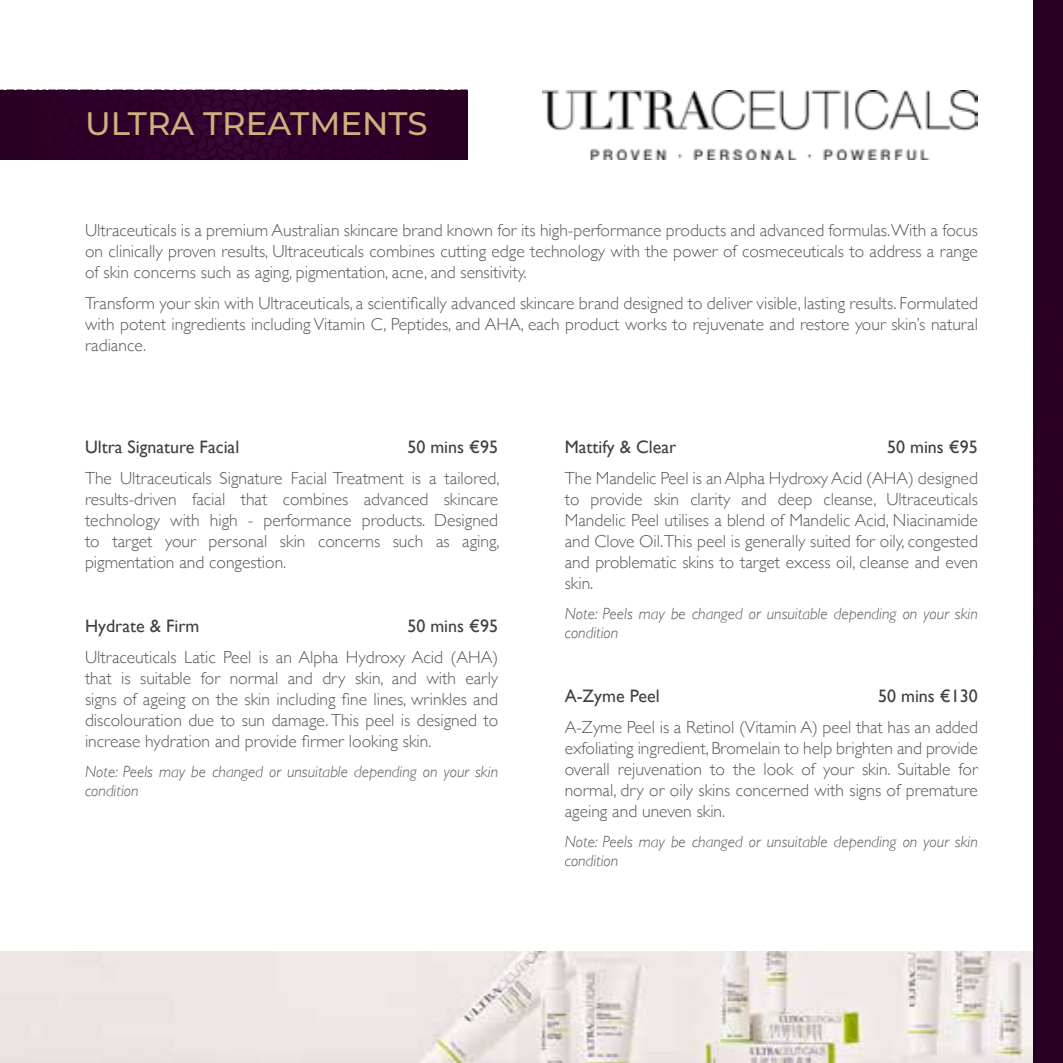
<style>
.page{position:relative;width:1063px;height:1063px;background:#fff}
.page>*{position:absolute;margin:0;border:0;box-sizing:border-box;transform-origin:0 0}
.t1{font:500 32.5px "Montserrat";color:#cbb17e}
.t2{font:18px "Gill Sans";color:#414042}
.t3{font:300 17.5px/21px "Gill Sans";color:#58595b;text-align:justify}
.t4{font:italic 300 16.25px/19.5px "Gill Sans";color:#58595b}
</style>
<div class="page">
<img style="left:0;top:952px;width:1033px;height:111px">
<div style="left:1033px;top:0;width:30px;height:1063px;background:#280023"></div>
<div style="left:0;top:90px;width:468px;height:69px;background:#280023"></div>
<img style="left:543px;top:91px;width:435px;height:68px">
<h1 class="t1" style="left:85px;top:100px;width:344px">ULTRA TREATMENTS</h1>
<p class="t3" style="left:85px;top:219px;width:894px">Ultraceuticals is a premium Australian skincare brand known for its high-performance products and advanced formulas. With a focus on clinically proven results, Ultraceuticals combines cutting edge technology with the power of cosmeceuticals to address a range of skin concerns such as aging, pigmentation, acne, and sensitivity.</p>
<p class="t3" style="left:85px;top:292px;width:894px">Transform your skin with Ultraceuticals, a scientifically advanced skincare brand designed to deliver visible, lasting results. Formulated with potent ingredients including Vitamin C, Peptides, and AHA, each product works to rejuvenate and restore your skin’s natural radiance.</p>
<p class="t2" style="left:85px;top:436px;width:156px">Ultra Signature Facial</p>
<p class="t2" style="left:407px;top:436px;width:92px">50 mins €95</p>
<p class="t3" style="left:85px;top:467px;width:416px">The Ultraceuticals Signature Facial Treatment is a tailored, results-driven facial that combines advanced skincare technology with high - performance products. Designed to target your personal skin concerns such as aging, pigmentation and congestion.</p>
<p class="t2" style="left:85px;top:615px;width:116px">Hydrate &amp; Firm</p>
<p class="t2" style="left:407px;top:615px;width:92px">50 mins €95</p>
<p class="t3" style="left:85px;top:646px;width:415px">Ultraceuticals Latic Peel is an Alpha Hydroxy Acid (AHA) that is suitable for normal and dry skin, and with early signs of ageing on the skin including fine lines, wrinkles and discolouration due to sun damage. This peel is designed to increase hydration and provide firmer looking skin.</p>
<p class="t4" style="left:85px;top:762px;width:415px">Note: Peels may be changed or unsuitable depending on your skin condition</p>
<p class="t2" style="left:565px;top:436px;width:113px">Mattify &amp; Clear</p>
<p class="t2" style="left:887px;top:436px;width:92px">50 mins €95</p>
<p class="t3" style="left:565px;top:467px;width:415px">The Mandelic Peel is an Alpha Hydroxy Acid (AHA) designed to provide skin clarity and deep cleanse, Ultraceuticals Mandelic Peel utilises a blend of Mandelic Acid, Niacinamide and Clove Oil.This peel is generally suited for oily, congested and problematic skins to target excess oil, cleanse and even skin.</p>
<p class="t4" style="left:565px;top:604px;width:415px">Note: Peels may be changed or unsuitable depending on your skin condition</p>
<p class="t2" style="left:565px;top:685px;width:96px">A-Zyme Peel</p>
<p class="t2" style="left:878px;top:685px;width:101px">50 mins €130</p>
<p class="t3" style="left:565px;top:716px;width:415px">A-Zyme Peel is a Retinol (Vitamin A) peel that has an added exfoliating ingredient, Bromelain to help brighten and provide overall rejuvenation to the look of your skin. Suitable for normal, dry or oily skins concerned with signs of premature ageing and uneven skin.</p>
<p class="t4" style="left:565px;top:832px;width:415px">Note: Peels may be changed or unsuitable depending on your skin condition</p>
</div>
